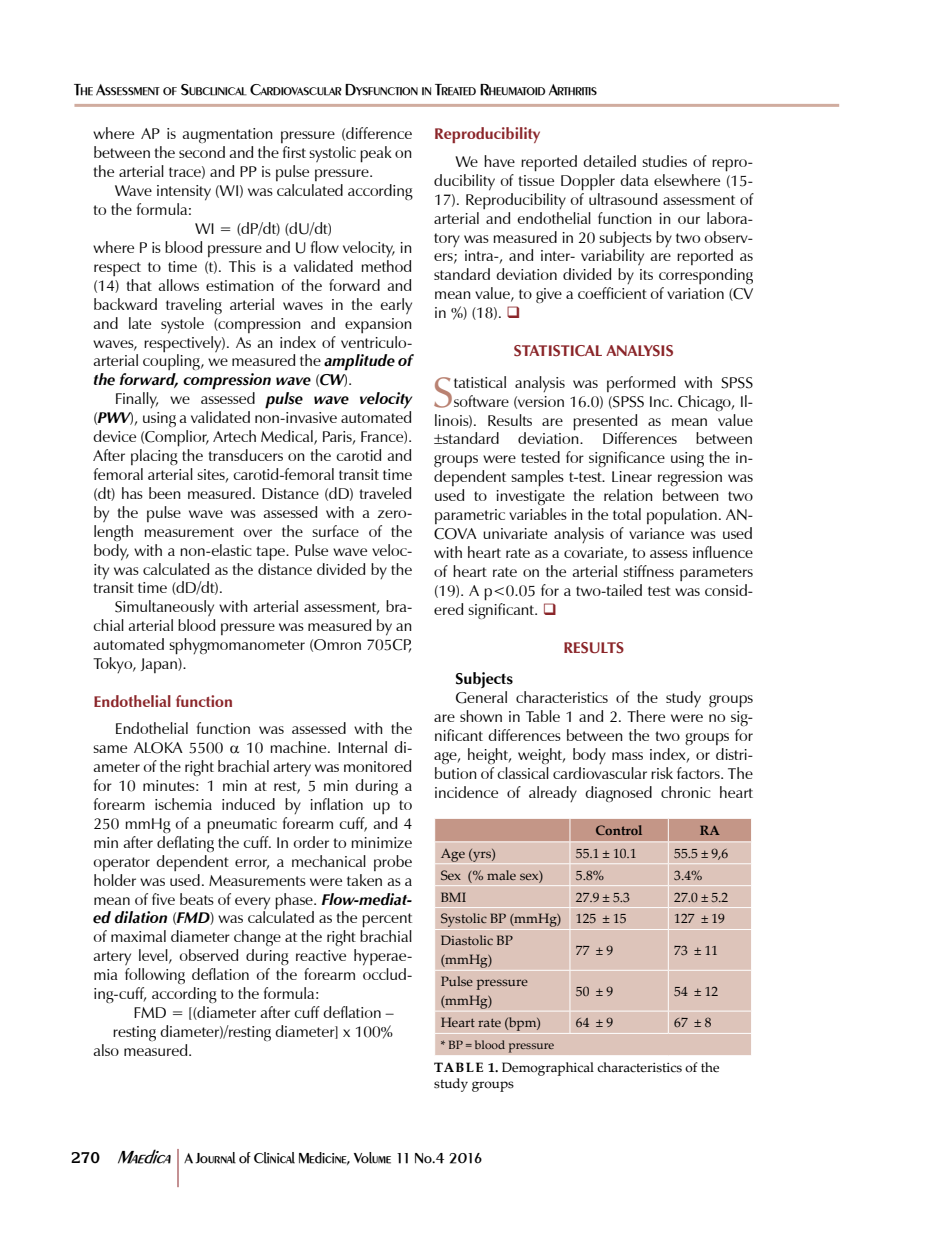
<style>
.page{position:relative;width:936px;height:1234px;background:#fff}
.page>*{position:absolute;margin:0;border:0;box-sizing:border-box;transform-origin:0 0}
.t1{font:43.35px "Z Humanist Normal";color:#b98272}
.t2{font:15.75px/18.9px "Z Humanist Normal";color:#000;text-align:justify}
.t3{font:700 15.75px "Z Humanist";color:#8a2529}
.t4{font:italic 700 15.75px "Z Humanist";color:#000}
.t5{font:700 15.75px "Z Humanist";color:#000}
.t6{font:500 15px "Peinaud";color:#000}
.t7{font:13.5px/18.9px "Palatino Linotype";color:#000}
.t8{font:700 13.5px "Palatino Linotype";color:#000}
.t9{font:12px "Palatino Linotype";color:#000}
.t10{font:500 11.55px "Peinaud";color:#000}
.s1{font-size:16.5px}
.s2{font-family:"Z Humanist";font-weight:700;font-style:italic}
.s3{font-family:"Z Humanist Normal";font-weight:400;font-style:normal}
.s4{color:#8a2529}
.s5{font-weight:700}
.s6{font-family:"Korina";font-weight:700}
.s7{font-style:italic;font-size:18px}
</style>
<div class="page">
<hr style="left:74px;top:104px;width:765px;height:3px;background:#d0ac9f">
<hr style="left:178px;top:1148px;width:1px;height:38px;background:#8a2529">
<div style="left:435px;top:930px;width:316px;height:125px;background:#ddc4ba"></div>
<svg style="left:434px;top:818px;width:318px;height:110px;background:#d9beb3"></svg>
<hr style="left:569px;top:929px;width:1px;height:40px;background:#fff">
<hr style="left:668px;top:929px;width:1px;height:40px;background:#fff">
<hr style="left:434px;top:969px;width:136px;height:1px;background:#fff">
<hr style="left:570px;top:969px;width:98px;height:1px;background:#fff">
<hr style="left:569px;top:970px;width:1px;height:40px;background:#fff">
<hr style="left:668px;top:969px;width:84px;height:1px;background:#fff">
<hr style="left:668px;top:970px;width:1px;height:40px;background:#fff">
<hr style="left:434px;top:1010px;width:136px;height:1px;background:#fff">
<hr style="left:570px;top:1010px;width:98px;height:1px;background:#fff">
<svg style="left:569px;top:1011px;width:1px;height:21px"></svg>
<hr style="left:668px;top:1010px;width:84px;height:1px;background:#fff">
<svg style="left:668px;top:1011px;width:1px;height:21px"></svg>
<hr style="left:434px;top:1032px;width:136px;height:1px;background:#fff">
<hr style="left:570px;top:1032px;width:98px;height:1px;background:#fff">
<hr style="left:668px;top:1032px;width:84px;height:1px;background:#fff">
<p class="t10" style="left:74px;top:84px;width:524px"><span class="s1">T</span>HE <span class="s1">A</span>SSESSMENT OF <span class="s1">S</span>UBCLINICAL <span class="s1">C</span>ARDIOVASCULAR <span class="s1">D</span>YSFUNCTION IN <span class="s1">T</span>REATED <span class="s1">R</span>HEUMATOID <span class="s1">A</span>RTHRITIS</p>
<p class="t2" style="left:94px;top:126px;width:320px">where AP is augmentation pressure (difference between the second and the first systolic peak on the arterial trace) and PP is pulse pressure.</p>
<p class="t2" style="left:115px;top:183px;width:299px">Wave intensity (WI) was calculated according</p>
<p class="t2" style="left:94px;top:202px;width:101px">to the formula:</p>
<p class="t2" style="left:195px;top:221px;width:138px">WI = (dP/dt) (dU/dt)</p>
<p class="t2" style="left:94px;top:239px;width:320px">where P is blood pressure and U flow velocity, in</p>
<p class="t2" style="left:94px;top:258px;width:320px">respect to time (t). This is a validated method</p>
<p class="t2" style="left:94px;top:277px;width:320px">(14) that allows estimation of the forward and</p>
<p class="t2" style="left:94px;top:296px;width:320px">backward traveling arterial waves in the early</p>
<p class="t2" style="left:94px;top:315px;width:320px">and late systole (compression and expansion</p>
<p class="t2" style="left:94px;top:334px;width:320px">waves, respectively). As an index of ventriculo-</p>
<p class="t2" style="left:94px;top:353px;width:320px">arterial coupling, we measured the <span class="s2">amplitude of</span></p>
<p class="t4" style="left:94px;top:373px;width:260px">the forward, compression wave <span class="s3">(</span>CW<span class="s3">).</span></p>
<p class="t2" style="left:94px;top:391px;width:320px;text-indent:21px">Finally, we assessed <span class="s2">pulse wave velocity </span>(<span class="s2">PWV</span>), using a validated non-invasive automated device (Complior, Artech Medical, Paris, France).<br>After placing the transducers on the carotid and femoral arterial sites, carotid-femoral transit time (dt) has been measured. Distance (dD) traveled by the pulse wave was assessed with a zero&shy;length measurement over the surface of the body, with a non-elastic tape. Pulse wave veloc&shy;ity was calculated as the distance divided by the transit time (dD/dt).</p>
<p class="t2" style="left:94px;top:599px;width:320px;text-indent:21px">Simultaneously with arterial assessment, bra&shy;chial arterial blood pressure was measured by an automated sphygmomanometer (Omron 705CP, Tokyo, Japan).</p>
<p class="t3" style="left:94px;top:695px;width:141px">Endothelial function</p>
<p class="t2" style="left:94px;top:720px;width:320px;text-indent:21px">Endothelial function was assessed with the same ALOKA 5500</p>
<p class="t2" style="left:94px;top:739px;width:320px;text-indent:152px">10 machine. Internal di&shy;ameter of the right brachial artery was monitored for 10 minutes: 1 min at rest, 5 min during a forearm ischemia induced by inflation up to 250 mmHg of a pneumatic forearm cuff, and 4 min after deflating the cuff. In order to minimize operator dependent error, a mechanical probe holder was used. Measurements were taken as a mean of five beats of every phase. <span class="s2">Flow-mediat&shy;ed dilation</span> (<span class="s2">FMD</span>) was calculated as the percent of maximal diameter change at the right brachial artery level, observed during reactive hyperae&shy;mia following deflation of the forearm occlud&shy;ing-cuff, according to the formula:</p>
<p class="t2" style="left:133px;top:1004px;width:262px">FMD = [(diameter after cuff deflation –</p>
<p class="t2" style="left:113px;top:1023px;width:281px">resting diameter)/resting diameter] x 100%</p>
<p class="t2" style="left:94px;top:1042px;width:100px">also measured.</p>
<p class="t3" style="left:434px;top:128px;width:108px">Reproducibility</p>
<p class="t2" style="left:434px;top:153px;width:320px;text-indent:21px">We have reported detailed studies of repro&shy;ducibility of tissue Doppler data elsewhere (15- 17). Reproducibility of ultrasound assessment of arterial and endothelial function in our labora&shy;tory was measured in 20 subjects by two observ&shy;ers; intra-, and inter- variability are reported as standard deviation divided by its corresponding mean value, to give a coefficient of variation (CV in %) (18). <span class="s4">❑</span></p>
<p class="t3" style="left:513px;top:344px;width:161px">STATISTICAL ANALYSIS</p>
<h1 class="t1" style="left:432px;top:373px;width:23px">S</h1>
<p class="t2" style="left:454px;top:374px;width:301px">tatistical analysis was performed with SPSS</p>
<p class="t2" style="left:454px;top:393px;width:301px">software (version 16.0) (SPSS Inc. Chicago, Il-</p>
<p class="t2" style="left:434px;top:412px;width:320px">linois). Results are presented as mean value</p>
<p class="t2" style="left:443px;top:431px;width:311px">standard deviation. Differences between</p>
<p class="t2" style="left:434px;top:450px;width:320px">groups were tested for significance using the in-</p>
<p class="t2" style="left:434px;top:469px;width:320px">dependent samples t-test. Linear regression was</p>
<p class="t2" style="left:434px;top:488px;width:320px">used to investigate the relation between two</p>
<p class="t2" style="left:434px;top:506px;width:320px">parametric variables in the total population. AN-</p>
<p class="t2" style="left:434px;top:525px;width:320px">COVA univariate analysis of variance was used</p>
<p class="t2" style="left:434px;top:544px;width:320px">with heart rate as a covariate, to assess influence</p>
<p class="t2" style="left:434px;top:563px;width:320px">of heart rate on the arterial stiffness parameters</p>
<p class="t2" style="left:434px;top:582px;width:320px">(19). A p&lt;0.05 for a two-tailed test was consid-</p>
<p class="t2" style="left:434px;top:601px;width:124px">ered significant. <span class="s4">❑</span></p>
<p class="t3" style="left:563px;top:640px;width:62px">RESULTS</p>
<p class="t5" style="left:455px;top:672px;width:59px">Subjects</p>
<p class="t2" style="left:434px;top:689px;width:320px;text-indent:21px">General characteristics of the study groups are shown in Table 1 and 2. There were no sig&shy;nificant differences between the two groups for age, height, weight, body mass index, or distri&shy;bution of classical cardiovascular risk factors. The incidence of already diagnosed chronic heart</p>
<p class="t8" style="left:595px;top:825px;width:49px">Control</p>
<p class="t8" style="left:699px;top:825px;width:22px">RA</p>
<p class="t7" style="left:440px;top:845px;width:57px">Age (yrs)</p>
<p class="t7" style="left:576px;top:845px;width:62px">55.1 ± 10.1</p>
<p class="t7" style="left:674px;top:845px;width:55px">55.5 ± 9,6</p>
<p class="t7" style="left:440px;top:867px;width:104px">Sex (% male sex)</p>
<p class="t7" style="left:576px;top:867px;width:30px">5.8%</p>
<p class="t7" style="left:674px;top:867px;width:30px">3.4%</p>
<p class="t7" style="left:440px;top:889px;width:27px">BMI</p>
<p class="t7" style="left:576px;top:889px;width:56px">27.9 ± 5.3</p>
<p class="t7" style="left:674px;top:889px;width:55px">27.0 ± 5.2</p>
<p class="t7" style="left:440px;top:910px;width:187px">Systolic BP (mmHg) 125 ± 15</p>
<p class="t7" style="left:674px;top:910px;width:52px">127 ± 19</p>
<p class="t7" style="left:440px;top:932px;width:74px">Diastolic BP (mmHg)</p>
<p class="t7" style="left:576px;top:942px;width:39px">77 ± 9</p>
<p class="t7" style="left:674px;top:942px;width:45px">73 ± 11</p>
<p class="t7" style="left:440px;top:973px;width:89px">Pulse pressure (mmHg)</p>
<p class="t7" style="left:576px;top:982px;width:39px">50 ± 9</p>
<p class="t7" style="left:674px;top:982px;width:45px">54 ± 12</p>
<p class="t7" style="left:440px;top:1014px;width:102px">Heart rate (bpm)</p>
<p class="t7" style="left:576px;top:1014px;width:39px">64 ± 9</p>
<p class="t7" style="left:674px;top:1014px;width:39px">67 ± 8</p>
<p class="t9" style="left:440px;top:1039px;width:115px">* BP = blood pressure</p>
<p class="t7" style="left:434px;top:1060px;width:287px;line-height:16.2px"><span class="s5">TABLE 1.</span> Demographical characteristics of the study groups</p>
<p class="t6" style="left:71px;top:1148px;width:413px"><span class="s6">270</span> <span class="s7">Maedica</span> A Journal of Clinical Medicine, Volume 11 No.4 2016</p>
</div>
